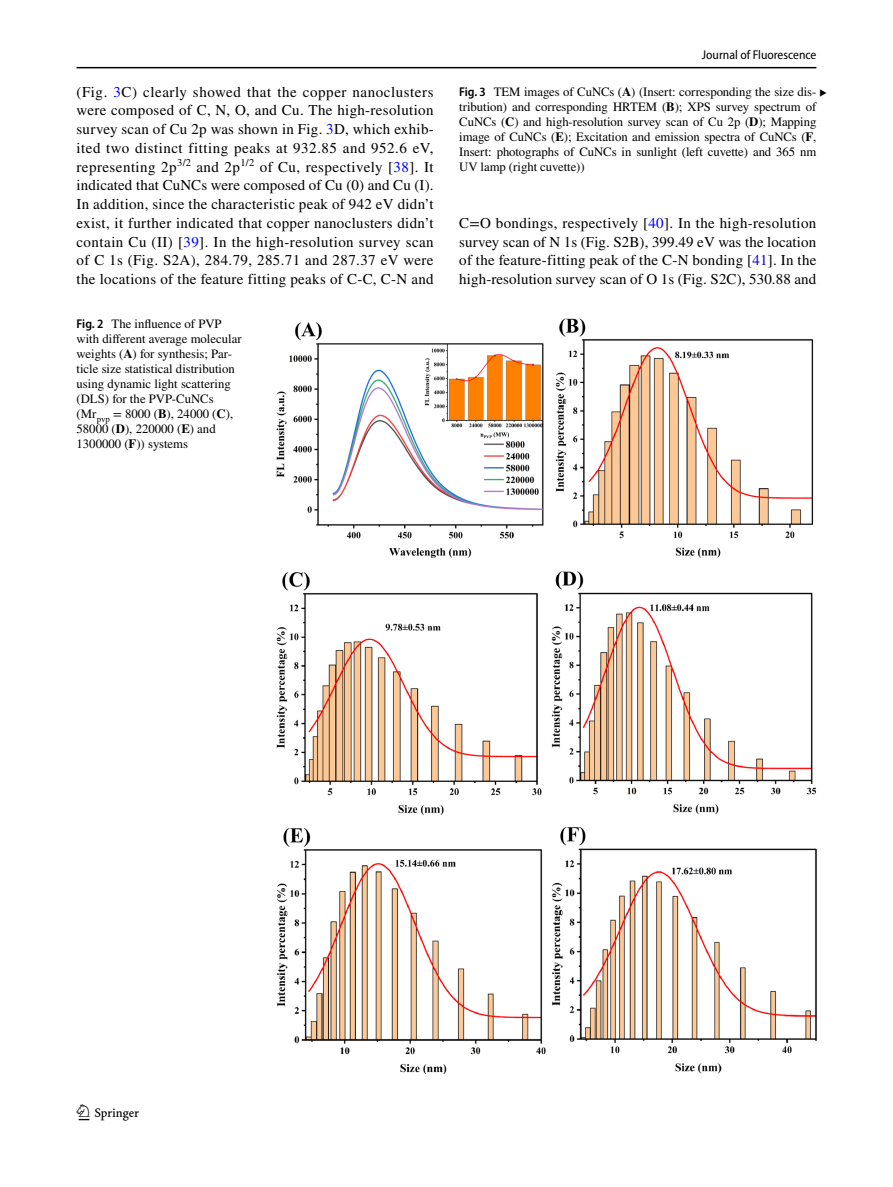
<style>
.page{position:relative;width:893px;height:1187px;background:#fff}
.page>*{position:absolute;margin:0;border:0;box-sizing:border-box;transform-origin:0 0}
.t1{font:22.5px "Springnew Regular 2";color:#000}
.t2{font:15px/18.8px "STIX";letter-spacing:.02em;color:#000;text-align:justify}
.t3{font:12.75px/15px "STIX";color:#000}
.t4{font:semi-condensed 12.75px "Myriad Pro";color:#000}
.s1{color:#00f}
.s2{font-family:"Myriad Pro";font-weight:600;font-stretch:semi-condensed}
.s3{font-weight:700}
</style>
<div class="page">
<hr style="left:77px;top:67px;width:739px;height:1px;background:#000">
<img style="left:276px;top:319px;width:540px;height:754px">
<p class="t2" style="left:77px;top:83px;width:359px">(Fig. <span class="s1">3</span>C) clearly showed that the copper nanoclusters were composed of C, N, O, and Cu. The high-resolution survey scan of Cu 2p was shown in Fig. <span class="s1">3</span>D, which exhib&shy;ited two distinct fitting peaks at 932.85 and 952.6 eV, representing 2p<sup>3/2</sup> and 2p<sup>1/2</sup> of Cu, respectively [<span class="s1">38</span>]. It indicated that CuNCs were composed of Cu (0) and Cu (I).<br>In addition, since the characteristic peak of 942 eV didn’t exist, it further indicated that copper nanoclusters didn’t contain Cu (II) [<span class="s1">39</span>]. In the high-resolution survey scan of C 1s (Fig. S2A), 284.79, 285.71 and 287.37 eV were the locations of the feature fitting peaks of C-C, C-N and</p>
<p class="t3" style="left:77px;top:317px;width:167px"><span class="s2">Fig. 2</span> The influence of PVP with different average molecular weights (<span class="s3">A</span>) for synthesis; Par&shy;ticle size statistical distribution using dynamic light scattering (DLS) for the PVP-CuNCs (Mr<sub>pvp</sub> = 8000 (<span class="s3">B</span>), 24000 (<span class="s3">C</span>),<br>58000 (<span class="s3">D</span>), 220000 (<span class="s3">E</span>) and<br>1300000 (<span class="s3">F</span>)) systems</p>
<p class="t4" style="left:702px;top:48px;width:116px">Journal of Fluorescence</p>
<p class="t3" style="left:459px;top:85px;width:359px;text-align:justify"><span class="s2">Fig. 3</span> TEM images of CuNCs (<span class="s3">A</span>) (Insert: corresponding the size dis&shy;tribution) and corresponding HRTEM (<span class="s3">B</span>); XPS survey spectrum of CuNCs (<span class="s3">C</span>) and high-resolution survey scan of Cu 2p (<span class="s3">D</span>); Mapping image of CuNCs (<span class="s3">E</span>); Excitation and emission spectra of CuNCs (<span class="s3">F</span>, Insert: photographs of CuNCs in sunlight (left cuvette) and 365 nm UV lamp (right cuvette))</p>
<p class="t2" style="left:459px;top:214px;width:359px">C=O bondings, respectively [<span class="s1">40</span>]. In the high-resolution survey scan of N 1s (Fig. S2B), 399.49 eV was the location of the feature-fitting peak of the C-N bonding [<span class="s1">41</span>]. In the high-resolution survey scan of O 1s (Fig. S2C), 530.88 and</p>
<h1 class="t1" style="left:79px;top:1104px;width:62px">1 3</h1>
</div>
